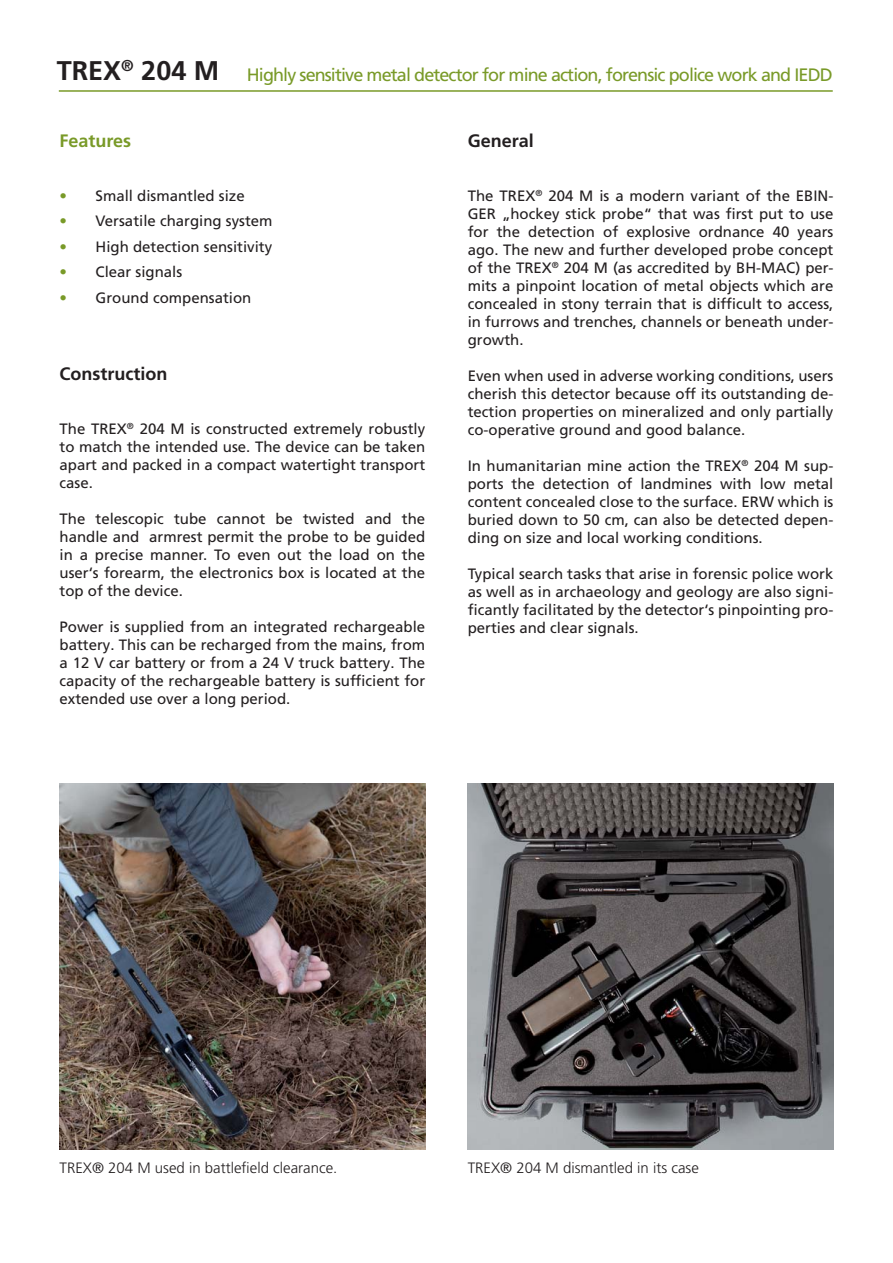
<style>
.page{position:relative;width:893px;height:1263px;background:#fff}
.page>*{position:absolute;margin:0;border:0;box-sizing:border-box;transform-origin:0 0}
.t1{font:18px "Frutiger LT Pro";letter-spacing:-.05em;color:#799a28}
.t2{font:700 18px "Frutiger LT Pro";color:#231f20}
.t3{font:700 18px "Frutiger LT Pro";color:#799a28}
.t4{font:15px/18px "Frutiger LT Pro";color:#231f20;text-align:justify}
.t5{font:300 15px "Frutiger LT Pro";color:#231f20}
.s1{font-weight:700;font-size:27px;color:#231f20}
.s2{color:#799a28}
</style>
<div class="page">
<hr style="left:59px;top:90px;width:774px;height:2px;background:#799a28">
<img style="left:60px;top:784px;width:365px;height:366px">
<img style="left:468px;top:784px;width:365px;height:366px">
<p class="t1" style="left:57px;top:68px;width:777px"><span class="s1">TREX</span><sup>®</sup> <span class="s1">204 M</span> Highly sensitive metal detector for mine action, forensic police work and IEDD</p>
<p class="t3" style="left:60px;top:134px;width:73px">Features</p>
<p class="t4" style="left:60px;top:188px;width:187px"><span class="s2">•</span> Small dismantled size</p>
<p class="t4" style="left:60px;top:214px;width:214px"><span class="s2">•</span> Versatile charging system</p>
<p class="t4" style="left:60px;top:239px;width:214px"><span class="s2">•</span> High detection sensitivity</p>
<p class="t4" style="left:60px;top:265px;width:124px"><span class="s2">•</span> Clear signals</p>
<p class="t4" style="left:60px;top:290px;width:193px"><span class="s2">•</span> Ground compensation</p>
<p class="t2" style="left:60px;top:367px;width:109px">Construction</p>
<p class="t4" style="left:60px;top:422px;width:367px">The TREX<sup>®</sup> 204 M is constructed extremely robustly to match the intended use. The device can be taken apart and packed in a compact watertight transport case.</p>
<p class="t4" style="left:60px;top:512px;width:367px">The telescopic tube cannot be twisted and the handle and armrest permit the probe to be guided in a precise manner. To even out the load on the user‘s forearm, the electronics box is located at the top of the device.</p>
<p class="t4" style="left:60px;top:620px;width:367px">Power is supplied from an integrated rechargeable battery. This can be recharged from the mains, from a 12 V car battery or from a 24 V truck battery. The capacity of the rechargeable battery is sufficient for extended use over a long period.</p>
<p class="t2" style="left:468px;top:134px;width:68px">General</p>
<p class="t4" style="left:468px;top:188px;width:367px">The TREX<sup>®</sup> 204 M is a modern variant of the EBIN-GER „hockey stick probe“ that was first put to use for the detection of explosive ordnance 40 years ago. The new and further developed probe concept of the TREX<sup>®</sup> 204 M (as accredited by BH-MAC) per&shy;mits a pinpoint location of metal objects which are concealed in stony terrain that is difficult to access, in furrows and trenches, channels or beneath under&shy;growth.</p>
<p class="t4" style="left:468px;top:368px;width:367px">Even when used in adverse working conditions, users cherish this detector because off its outstanding de&shy;tection properties on mineralized and only partially co-operative ground and good balance.</p>
<p class="t4" style="left:468px;top:458px;width:367px">In humanitarian mine action the TREX<sup>®</sup> 204 M sup&shy;ports the detection of landmines with low metal content concealed close to the surface. ERW which is buried down to 50 cm, can also be detected depen&shy;ding on size and local working conditions.</p>
<p class="t4" style="left:468px;top:566px;width:367px">Typical search tasks that arise in forensic police work as well as in archaeology and geology are also signi&shy;ficantly facilitated by the detector‘s pinpointing pro&shy;perties and clear signals.</p>
<p class="t5" style="left:60px;top:1162px;width:279px">TREX® 204 M used in battlefield clearance.</p>
<p class="t5" style="left:468px;top:1162px;width:233px">TREX® 204 M dismantled in its case</p>
</div>
